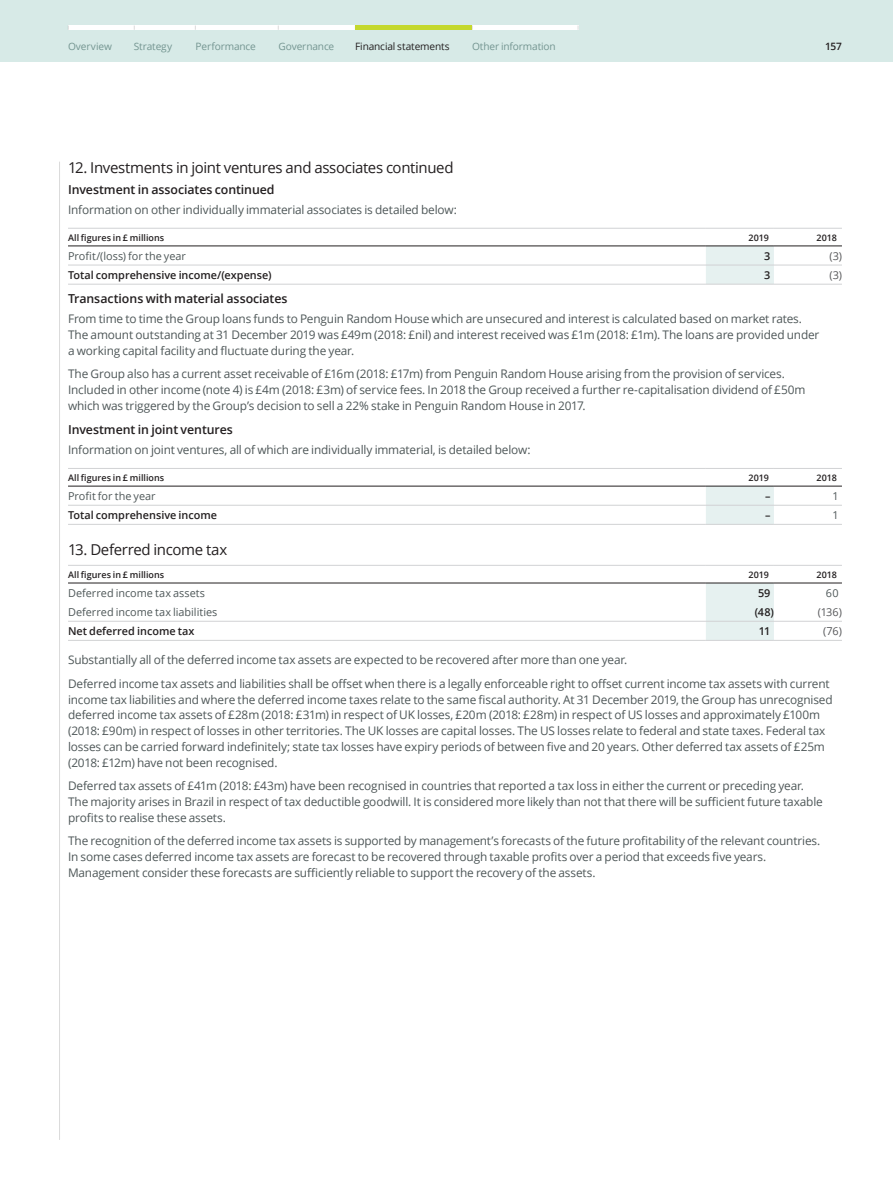
<style>
.page{position:relative;width:893px;height:1191px;background:#fff}
.page>*{position:absolute;margin:0;border:0;box-sizing:border-box;transform-origin:0 0}
.Heading_1_Span{font:15px "Open Sans";letter-spacing:-.025em;color:#231f20}
.Heading_1{font:15px "Open Sans";letter-spacing:-.025em;color:#231f20}
.Heading_2_Span{font:600 12.3px "Open Sans";letter-spacing:-.005em;color:#231f20}
.Heading_2{font:600 12.3px "Open Sans";letter-spacing:-.005em;color:#231f20}
.Bodytext_Span{font:11.85px/15.8px "Open Sans";letter-spacing:-.015em;color:#4e5758}
.Tabletext{font:10.8px "Open Sans";color:#4e5758}
.Tabletext_Bold{font:600 10.8px "Open Sans";color:#231f20}
.Table_Figures_Bracke{font:10.8px "Open Sans";color:#57585a}
.Table_Figures_Bold{font:600 10.8px "Open Sans";color:#231f20}
.Table_Figures{font:10.8px "Open Sans";color:#4e5758}
.Table_Figures_Bracke-2{font:600 10.8px "Open Sans";color:#231f20}
.t1{font:10.2px "Open Sans";letter-spacing:-.015em;color:#749591}
.t2{font:10.2px "Open Sans";letter-spacing:-.01em;color:#231f20}
.t3{font:600 10.2px "Open Sans";color:#231f20}
.Table_Col_Head_Left{font:600 9px "Open Sans";letter-spacing:.005em;color:#231f20}
.Table_Col_Head{font:600 9px "Open Sans";color:#231f20}
</style>
<div class="page">
<div style="left:0;top:0;width:893px;height:62px;background:#d7eae7"></div>
<hr style="left:68px;top:26px;width:510px;height:4px;background:#fff">
<hr style="left:356px;top:26px;width:116px;height:4px;background:#c4d82d">
<div style="left:706px;top:247px;width:68px;height:37px;background:#e6f1f0"></div>
<hr style="left:68px;top:265px;width:638px;height:1px;background:#d1d2d4">
<hr style="left:706px;top:265px;width:68px;height:1px;background:#d1d2d4">
<hr style="left:774px;top:265px;width:68px;height:1px;background:#d1d2d4">
<hr style="left:68px;top:284px;width:638px;height:1px;background:#d1d2d4">
<hr style="left:774px;top:284px;width:68px;height:1px;background:#d1d2d4">
<hr style="left:68px;top:228px;width:638px;height:1px;background:#d1d2d4">
<hr style="left:706px;top:228px;width:68px;height:1px;background:#d1d2d4">
<hr style="left:774px;top:228px;width:68px;height:1px;background:#d1d2d4">
<hr style="left:68px;top:246px;width:638px;height:1px;background:#231f20">
<hr style="left:706px;top:246px;width:68px;height:1px;background:#231f20">
<hr style="left:774px;top:246px;width:68px;height:1px;background:#231f20">
<hr style="left:706px;top:284px;width:68px;height:1px;background:#d1d2d4">
<div style="left:706px;top:487px;width:68px;height:37px;background:#e6f1f0"></div>
<hr style="left:68px;top:505px;width:638px;height:1px;background:#d1d2d4">
<hr style="left:706px;top:505px;width:68px;height:1px;background:#d1d2d4">
<hr style="left:774px;top:505px;width:68px;height:1px;background:#d1d2d4">
<hr style="left:68px;top:524px;width:638px;height:1px;background:#d1d2d4">
<hr style="left:774px;top:524px;width:68px;height:1px;background:#d1d2d4">
<hr style="left:68px;top:468px;width:638px;height:1px;background:#d1d2d4">
<hr style="left:706px;top:468px;width:68px;height:1px;background:#d1d2d4">
<hr style="left:774px;top:468px;width:68px;height:1px;background:#d1d2d4">
<hr style="left:68px;top:486px;width:638px;height:1px;background:#231f20">
<hr style="left:706px;top:486px;width:68px;height:1px;background:#231f20">
<hr style="left:774px;top:486px;width:68px;height:1px;background:#231f20">
<hr style="left:706px;top:524px;width:68px;height:1px;background:#d1d2d4">
<div style="left:706px;top:584px;width:68px;height:56px;background:#e6f1f0"></div>
<hr style="left:68px;top:621px;width:638px;height:1px;background:#d1d2d4">
<hr style="left:706px;top:621px;width:68px;height:1px;background:#d1d2d4">
<hr style="left:774px;top:621px;width:68px;height:1px;background:#d1d2d4">
<hr style="left:68px;top:640px;width:638px;height:1px;background:#d1d2d4">
<hr style="left:774px;top:640px;width:68px;height:1px;background:#d1d2d4">
<hr style="left:68px;top:565px;width:638px;height:1px;background:#d1d2d4">
<hr style="left:706px;top:565px;width:68px;height:1px;background:#d1d2d4">
<hr style="left:774px;top:565px;width:68px;height:1px;background:#d1d2d4">
<hr style="left:68px;top:583px;width:638px;height:1px;background:#231f20">
<hr style="left:706px;top:583px;width:68px;height:1px;background:#231f20">
<hr style="left:774px;top:583px;width:68px;height:1px;background:#231f20">
<hr style="left:706px;top:640px;width:68px;height:1px;background:#d1d2d4">
<hr style="left:59px;top:162px;width:1px;height:978px;background:#dbdbdb">
<p class="t1" style="left:68px;top:40px;width:45px">Overview</p>
<p class="t1" style="left:134px;top:40px;width:40px">Strategy</p>
<p class="t1" style="left:196px;top:40px;width:62px">Performance</p>
<p class="t1" style="left:278px;top:40px;width:57px">Governance</p>
<p class="t2" style="left:355px;top:40px;width:96px">Financial statements</p>
<p class="t1" style="left:472px;top:40px;width:85px">Other information</p>
<p class="t3" style="left:825px;top:40px;width:18px">157</p>
<p class="Heading_1_Span" style="left:68px;top:157px;width:387px">12. Investments in joint ventures and associates continued</p>
<p class="Heading_2" style="left:68px;top:181px;width:208px">Investment in associates continued</p>
<p class="Bodytext_Span" style="left:68px;top:202px;width:390px">Information on other individually immaterial associates is detailed below:</p>
<p class="Table_Col_Head_Left" style="left:68px;top:231px;width:98px">All figures in £ millions</p>
<p class="Table_Col_Head" style="left:748px;top:231px;width:22px">2019</p>
<p class="Table_Col_Head" style="left:816px;top:231px;width:22px">2018</p>
<p class="Tabletext" style="left:68px;top:248px;width:119px">Profit/(loss) for the year</p>
<p class="Table_Figures_Bold" style="left:764px;top:248px;width:8px">3</p>
<p class="Table_Figures_Bracke" style="left:829px;top:248px;width:14px">(3)</p>
<p class="Tabletext_Bold" style="left:68px;top:267px;width:205px">Total comprehensive income/(expense)</p>
<p class="Table_Figures_Bold" style="left:764px;top:267px;width:8px">3</p>
<p class="Table_Figures_Bracke" style="left:829px;top:267px;width:14px">(3)</p>
<p class="Heading_2_Span" style="left:68px;top:290px;width:221px">Transactions with material associates</p>
<p class="Bodytext_Span" style="left:68px;top:310px;width:753px">From time to time the Group loans funds to Penguin Random House which are unsecured and interest is calculated based on market rates.<br>The amount outstanding at 31 December 2019 was £49m (2018: £nil) and interest received was £1m (2018: £1m). The loans are provided under a working capital facility and fluctuate during the year.</p>
<p class="Bodytext_Span" style="left:68px;top:366px;width:739px">The Group also has a current asset receivable of £16m (2018: £17m) from Penguin Random House arising from the provision of services.<br>Included in other income (note 4) is £4m (2018: £3m) of service fees. In 2018 the Group received a further re-capitalisation dividend of £50m which was triggered by the Group’s decision to sell a 22% stake in Penguin Random House in 2017.</p>
<p class="Heading_2_Span" style="left:68px;top:421px;width:166px">Investment in joint ventures</p>
<p class="Bodytext_Span" style="left:68px;top:442px;width:464px">Information on joint ventures, all of which are individually immaterial, is detailed below:</p>
<p class="Table_Col_Head_Left" style="left:68px;top:471px;width:98px">All figures in £ millions</p>
<p class="Table_Col_Head" style="left:748px;top:471px;width:22px">2019</p>
<p class="Table_Col_Head" style="left:816px;top:471px;width:22px">2018</p>
<p class="Tabletext" style="left:68px;top:488px;width:89px">Profit for the year</p>
<p class="Table_Figures_Bold" style="left:765px;top:488px;width:7px">–</p>
<p class="Table_Figures" style="left:832px;top:488px;width:8px">1</p>
<p class="Tabletext_Bold" style="left:68px;top:508px;width:151px">Total comprehensive income</p>
<p class="Table_Figures_Bold" style="left:765px;top:508px;width:7px">–</p>
<p class="Table_Figures" style="left:832px;top:508px;width:8px">1</p>
<p class="Heading_1" style="left:68px;top:539px;width:161px">13. Deferred income tax</p>
<p class="Table_Col_Head_Left" style="left:68px;top:568px;width:98px">All figures in £ millions</p>
<p class="Table_Col_Head" style="left:748px;top:568px;width:22px">2019</p>
<p class="Table_Col_Head" style="left:816px;top:568px;width:22px">2018</p>
<p class="Tabletext" style="left:68px;top:585px;width:139px">Deferred income tax assets</p>
<p class="Table_Figures_Bold" style="left:758px;top:585px;width:14px">59</p>
<p class="Table_Figures" style="left:826px;top:585px;width:14px">60</p>
<p class="Tabletext" style="left:68px;top:604px;width:151px">Deferred income tax liabilities</p>
<p class="Table_Figures_Bracke-2" style="left:755px;top:604px;width:21px">(48)</p>
<p class="Table_Figures_Bracke" style="left:818px;top:604px;width:26px">(136)</p>
<p class="Tabletext_Bold" style="left:68px;top:624px;width:128px">Net deferred income tax</p>
<p class="Table_Figures_Bold" style="left:759px;top:624px;width:13px">11</p>
<p class="Table_Figures_Bracke" style="left:823px;top:624px;width:20px">(76)</p>
<p class="Bodytext_Span" style="left:68px;top:652px;width:561px">Substantially all of the deferred income tax assets are expected to be recovered after more than one year.</p>
<p class="Bodytext_Span" style="left:68px;top:675px;width:766px">Deferred income tax assets and liabilities shall be offset when there is a legally enforceable right to offset current income tax assets with current income tax liabilities and where the deferred income taxes relate to the same fiscal authority. At 31 December 2019, the Group has unrecognised deferred income tax assets of £28m (2018: £31m) in respect of UK losses, £20m (2018: £28m) in respect of US losses and approximately £100m (2018: £90m) in respect of losses in other territories. The UK losses are capital losses. The US losses relate to federal and state taxes. Federal tax losses can be carried forward indefinitely; state tax losses have expiry periods of between five and 20 years. Other deferred tax assets of £25m (2018: £12m) have not been recognised.</p>
<p class="Bodytext_Span" style="left:68px;top:778px;width:756px">Deferred tax assets of £41m (2018: £43m) have been recognised in countries that reported a tax loss in either the current or preceding year.<br>The majority arises in Brazil in respect of tax deductible goodwill. It is considered more likely than not that there will be sufficient future taxable profits to realise these assets.</p>
<p class="Bodytext_Span" style="left:68px;top:833px;width:754px">The recognition of the deferred income tax assets is supported by management’s forecasts of the future profitability of the relevant countries.<br>In some cases deferred income tax assets are forecast to be recovered through taxable profits over a period that exceeds five years.<br>Management consider these forecasts are sufficiently reliable to support the recovery of the assets.</p>
</div>
